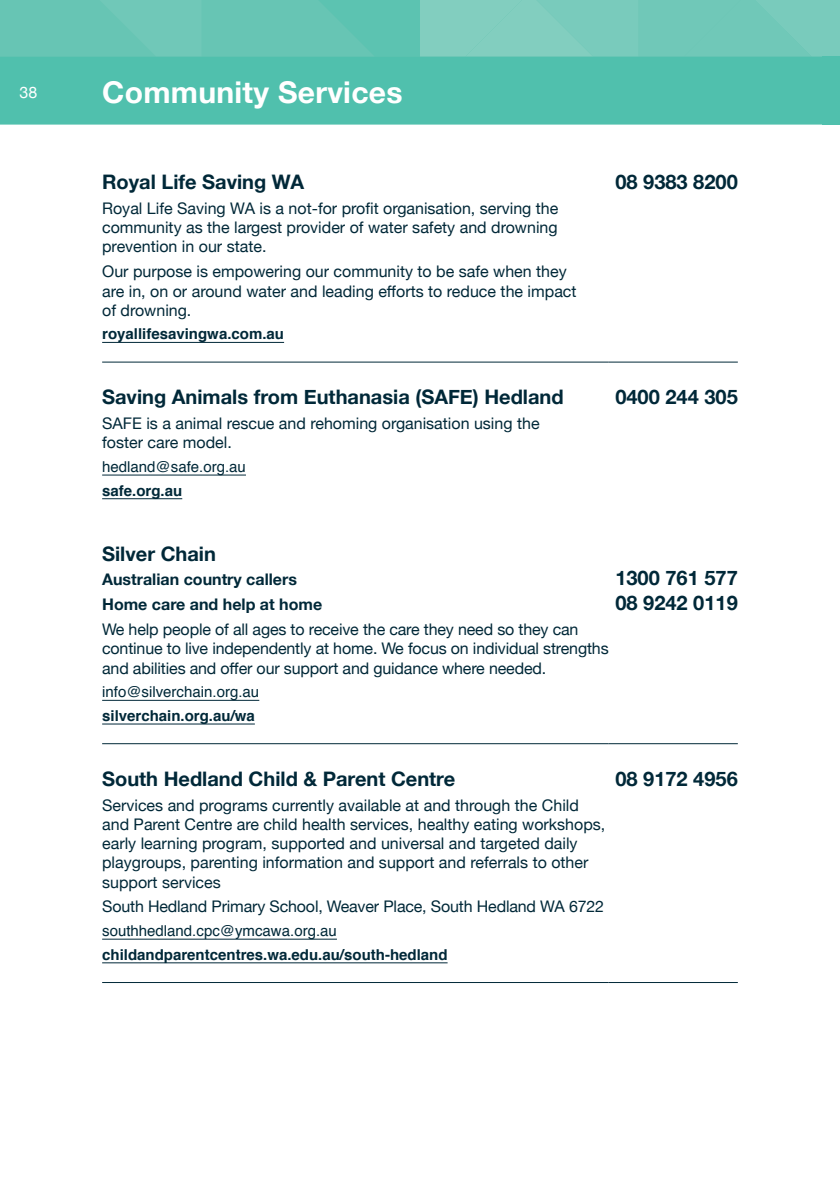
<style>
.page{position:relative;width:840px;height:1191px;background:#fff}
.page>*{position:absolute;margin:0;border:0;box-sizing:border-box;transform-origin:0 0}
.t1{font:700 30px "Helvetica Neue";letter-spacing:.01em;color:#fff}
.t2{font:700 20px/24.8px "Helvetica Neue";color:#002838}
.t3{font:16px/19.2px "Helvetica Neue";color:#002838}
.t4{font:700 16px/24.8px "Helvetica Neue";color:#002838}
.t5{font:16px "Helvetica Neue";color:#fff}
.t6{font:700 15px "Helvetica";color:#002838}
.t7{font:15px "Helvetica";color:#002838}
</style>
<div class="page">
<svg style="left:0;top:0;width:839px;height:57px;background:#6fc7b7"></svg>
<div style="left:0;top:57px;width:822px;height:68px;background:#50c0ad"></div>
<hr style="left:102px;top:361px;width:506px;height:1px;background:#002838">
<hr style="left:608px;top:361px;width:129px;height:1px;background:#002838">
<hr style="left:102px;top:743px;width:506px;height:1px;background:#002838">
<hr style="left:608px;top:743px;width:129px;height:1px;background:#002838">
<hr style="left:102px;top:982px;width:506px;height:1px;background:#002838">
<hr style="left:608px;top:982px;width:129px;height:1px;background:#002838">
<hr style="left:102px;top:342px;width:182px;height:1px;background:#002838">
<hr style="left:102px;top:475px;width:144px;height:1px;background:#002838">
<hr style="left:102px;top:498px;width:80px;height:1px;background:#002838">
<hr style="left:102px;top:700px;width:157px;height:1px;background:#002838">
<hr style="left:102px;top:723px;width:153px;height:1px;background:#002838">
<hr style="left:102px;top:938px;width:235px;height:1px;background:#002838">
<hr style="left:102px;top:962px;width:345px;height:1px;background:#002838">
<div style="left:822px;top:57px;width:17px;height:68px;background:#50c0ad"></div>
<p class="t5" style="left:19px;top:81px;width:19px">38</p>
<h1 class="t1" style="left:102px;top:68px;width:302px">Community Services</h1>
<p class="t2" style="left:102px;top:170px;width:203px">Royal Life Saving WA</p>
<p class="t3" style="left:102px;top:200px;width:457px;text-align:justify">Royal Life Saving WA is a not-for profit organisation, serving the community as the largest provider of water safety and drowning prevention in our state.</p>
<p class="t3" style="left:102px;top:263px;width:475px">Our purpose is empowering our community to be safe when they are in, on or around water and leading efforts to reduce the impact of drowning.</p>
<p class="t6" style="left:102px;top:322px;width:183px">royallifesavingwa.com.au</p>
<p class="t2" style="left:102px;top:385px;width:463px">Saving Animals from Euthanasia (SAFE) Hedland</p>
<p class="t3" style="left:102px;top:415px;width:438px">SAFE is a animal rescue and rehoming organisation using the foster care model.</p>
<p class="t7" style="left:102px;top:455px;width:145px">hedland@safe.org.au</p>
<p class="t6" style="left:102px;top:478px;width:82px">safe.org.au</p>
<p class="t2" style="left:615px;top:170px;width:124px">08 9383 8200</p>
<p class="t2" style="left:615px;top:385px;width:124px">0400 244 305</p>
<p class="t2" style="left:102px;top:541px;width:115px">Silver Chain</p>
<p class="t4" style="left:102px;top:568px;width:221px">Australian country callers<br>Home care and help at home</p>
<p class="t3" style="left:102px;top:621px;width:507px">We help people of all ages to receive the care they need so they can continue to live independently at home. We focus on individual strengths and abilities and offer our support and guidance where needed.</p>
<p class="t7" style="left:102px;top:680px;width:158px">info@silverchain.org.au</p>
<p class="t6" style="left:102px;top:703px;width:154px">silverchain.org.au/wa</p>
<p class="t2" style="left:615px;top:566px;width:124px">1300 761 577<br>08 9242 0119</p>
<p class="t2" style="left:102px;top:767px;width:354px">South Hedland Child &amp; Parent Centre</p>
<p class="t3" style="left:102px;top:796px;width:504px">Services and programs currently available at and through the Child and Parent Centre are child health services, healthy eating workshops, early learning program, supported and universal and targeted daily playgroups, parenting information and support and referrals to other support services</p>
<p class="t3" style="left:102px;top:898px;width:503px">South Hedland Primary School, Weaver Place, South Hedland WA 6722</p>
<p class="t7" style="left:102px;top:919px;width:236px">southhedland.cpc@ymcawa.org.au</p>
<p class="t6" style="left:102px;top:942px;width:347px">childandparentcentres.wa.edu.au/south-hedland</p>
<p class="t2" style="left:615px;top:767px;width:124px">08 9172 4956</p>
</div>
